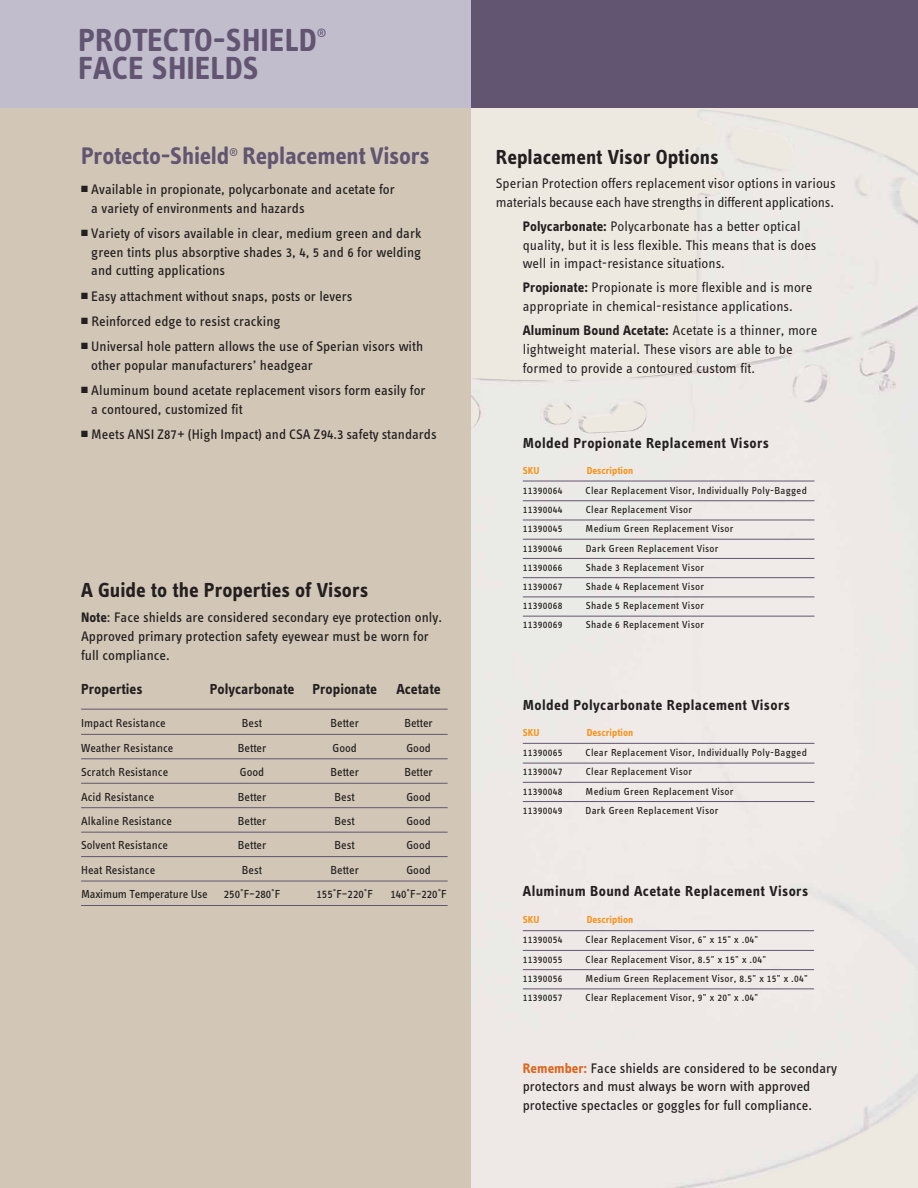
<style>
.page{position:relative;width:918px;height:1188px;background:#fff}
.page>*{position:absolute;margin:0;border:0;box-sizing:border-box;transform-origin:0 0}
.t1{font:33px "Info Text Bold Tf";color:#625572}
.t2{font:24.75px "Info Text Bold Tf";letter-spacing:-.01em;color:#625572}
.t3{font:21px "Info Text Bold Tf";color:#231f20}
.t4{font:15px "Info Text Bold Tf";letter-spacing:.025em;color:#231f20}
.t5{font:15px "Info Text Bold Tf";color:#231f20}
.t6{font:14.25px/18.8px "Info Text Book Tf";color:#231f20}
.t7{font:14.25px/18.8px "Info Text Regular Tf";color:#231f20}
.t8{font:12.6px "Info Text Regular Tf";color:#625572}
.t9{font:12px "Info Text Book Tf";color:#231f20}
.t10{font:10.5px "Info Text Book Tf";letter-spacing:.025em;color:#231f20}
.t11{font:10.5px "Info Text Bold Tf";color:#f7931d}
.s1{font-family:"Info Text Bold Tf"}
.s2{font-family:"Info Text Bold Tf";color:#dc651d}
</style>
<div class="page">
<div style="left:0;top:101px;width:471px;height:1087px;background:#d2c7b6"></div>
<hr style="left:523px;top:930px;width:291px;height:1px;background:#625572">
<hr style="left:523px;top:950px;width:291px;height:1px;background:#625572">
<hr style="left:523px;top:969px;width:291px;height:1px;background:#625572">
<hr style="left:523px;top:989px;width:291px;height:1px;background:#625572">
<hr style="left:523px;top:481px;width:291px;height:1px;background:#625572">
<hr style="left:523px;top:500px;width:291px;height:1px;background:#625572">
<hr style="left:523px;top:520px;width:291px;height:1px;background:#625572">
<hr style="left:523px;top:539px;width:291px;height:1px;background:#625572">
<hr style="left:523px;top:558px;width:291px;height:1px;background:#625572">
<hr style="left:523px;top:577px;width:291px;height:1px;background:#625572">
<hr style="left:523px;top:597px;width:291px;height:1px;background:#625572">
<hr style="left:523px;top:616px;width:291px;height:1px;background:#625572">
<hr style="left:523px;top:743px;width:291px;height:1px;background:#625572">
<hr style="left:523px;top:763px;width:291px;height:1px;background:#625572">
<hr style="left:523px;top:782px;width:291px;height:1px;background:#625572">
<hr style="left:523px;top:801px;width:291px;height:1px;background:#625572">
<hr style="left:81px;top:709px;width:367px;height:1px;background:#625572">
<hr style="left:81px;top:734px;width:367px;height:1px;background:#625572">
<hr style="left:81px;top:758px;width:367px;height:1px;background:#625572">
<hr style="left:81px;top:783px;width:367px;height:1px;background:#625572">
<hr style="left:81px;top:807px;width:367px;height:1px;background:#625572">
<hr style="left:81px;top:832px;width:367px;height:1px;background:#625572">
<hr style="left:81px;top:856px;width:367px;height:1px;background:#625572">
<hr style="left:81px;top:881px;width:367px;height:1px;background:#625572">
<hr style="left:81px;top:905px;width:367px;height:1px;background:#625572">
<div style="left:459px;top:0;width:459px;height:108px;background:#625572"></div>
<div style="left:0;top:0;width:470px;height:108px;background:#c2bdcd"></div>
<h1 class="t1" style="left:78px;top:27px;width:240px">PROTECTO-SHIELD</h1>
<p class="t8" style="left:317px;top:28px;width:11px">®</p>
<h1 class="t1" style="left:78px;top:56px;width:182px">FACE SHIELDS</h1>
<h2 class="t2" style="left:81px;top:147px;width:350px">Protecto-Shield<sup>®</sup> Replacement Visors</h2>
<p class="t6" style="left:91px;top:181px;width:305px;text-indent:-10px">■ Available in propionate, polycarbonate and acetate for a variety of environments and hazards</p>
<p class="t6" style="left:91px;top:225px;width:332px;text-align:justify;text-indent:-10px">■ Variety of visors available in clear, medium green and dark green tints plus absorptive shades 3, 4, 5 and 6 for welding and cutting applications</p>
<p class="t6" style="left:81px;top:288px;width:273px">■ Easy attachment without snaps, posts or levers</p>
<p class="t6" style="left:81px;top:313px;width:201px">■ Reinforced edge to resist cracking</p>
<p class="t6" style="left:91px;top:338px;width:333px;text-indent:-10px">■ Universal hole pattern allows the use of Sperian visors with other popular manufacturers’ headgear</p>
<p class="t6" style="left:91px;top:382px;width:336px;text-indent:-10px">■ Aluminum bound acetate replacement visors form easily for a contoured, customized fit</p>
<p class="t6" style="left:81px;top:426px;width:357px">■ Meets ANSI Z87+ (High Impact) and CSA Z94.3 safety standards</p>
<h3 class="t3" style="left:81px;top:582px;width:289px">A Guide to the Properties of Visors</h3>
<p class="t6" style="left:81px;top:609px;width:363px"><span class="s1">Note</span>: Face shields are considered secondary eye protection only.<br>Approved primary protection safety eyewear must be worn for full compliance.</p>
<p class="t5" style="left:81px;top:684px;width:63px">Properties</p>
<p class="t5" style="left:210px;top:684px;width:169px">Polycarbonate Propionate</p>
<p class="t5" style="left:396px;top:684px;width:46px">Acetate</p>
<p class="t9" style="left:81px;top:719px;width:86px">Impact Resistance</p>
<p class="t9" style="left:242px;top:719px;width:22px">Best</p>
<p class="t9" style="left:331px;top:719px;width:30px">Better</p>
<p class="t9" style="left:404px;top:719px;width:30px">Better</p>
<p class="t9" style="left:81px;top:743px;width:94px">Weather Resistance</p>
<p class="t9" style="left:238px;top:743px;width:30px">Better</p>
<p class="t9" style="left:333px;top:743px;width:26px">Good</p>
<p class="t9" style="left:406px;top:743px;width:26px">Good</p>
<p class="t9" style="left:81px;top:768px;width:89px">Scratch Resistance</p>
<p class="t9" style="left:240px;top:768px;width:26px">Good</p>
<p class="t9" style="left:331px;top:768px;width:30px">Better</p>
<p class="t9" style="left:404px;top:768px;width:30px">Better</p>
<p class="t9" style="left:81px;top:792px;width:75px">Acid Resistance</p>
<p class="t9" style="left:238px;top:792px;width:30px">Better</p>
<p class="t9" style="left:335px;top:792px;width:22px">Best</p>
<p class="t9" style="left:406px;top:792px;width:26px">Good</p>
<p class="t9" style="left:81px;top:817px;width:92px">Alkaline Resistance</p>
<p class="t9" style="left:238px;top:817px;width:30px">Better</p>
<p class="t9" style="left:335px;top:817px;width:22px">Best</p>
<p class="t9" style="left:406px;top:817px;width:26px">Good</p>
<p class="t9" style="left:81px;top:841px;width:88px">Solvent Resistance</p>
<p class="t9" style="left:238px;top:841px;width:30px">Better</p>
<p class="t9" style="left:335px;top:841px;width:22px">Best</p>
<p class="t9" style="left:406px;top:841px;width:26px">Good</p>
<p class="t9" style="left:81px;top:865px;width:76px">Heat Resistance</p>
<p class="t9" style="left:242px;top:865px;width:22px">Best</p>
<p class="t9" style="left:331px;top:865px;width:30px">Better</p>
<p class="t9" style="left:406px;top:865px;width:26px">Good</p>
<p class="t9" style="left:81px;top:890px;width:128px">Maximum Temperature Use</p>
<p class="t9" style="left:224px;top:890px;width:58px">250˚F–280˚F</p>
<p class="t9" style="left:317px;top:890px;width:58px">155˚F–220˚F</p>
<p class="t9" style="left:390px;top:890px;width:58px">140˚F–220˚F</p>
<h3 class="t3" style="left:496px;top:149px;width:224px">Replacement Visor Options</h3>
<p class="t7" style="left:496px;top:175px;width:341px">Sperian Protection offers replacement visor options in various materials because each have strengths in different applications.</p>
<p class="t7" style="left:523px;top:218px;width:295px"><span class="s1">Polycarbonate:</span> Polycarbonate has a better optical quality, but it is less flexible. This means that is does well in impact-resistance situations.</p>
<p class="t7" style="left:523px;top:279px;width:291px"><span class="s1">Propionate:</span> Propionate is more flexible and is more appropriate in chemical-resistance applications.</p>
<p class="t7" style="left:523px;top:322px;width:296px"><span class="s1">Aluminum Bound Acetate:</span> Acetate is a thinner, more lightweight material. These visors are able to be formed to provide a contoured custom fit.</p>
<p class="t4" style="left:523px;top:437px;width:248px">Molded Propionate Replacement Visors</p>
<p class="t11" style="left:523px;top:466px;width:18px">SKU</p>
<p class="t11" style="left:587px;top:466px;width:48px">Description</p>
<p class="t10" style="left:523px;top:486px;width:41px">11390064</p>
<p class="t10" style="left:586px;top:486px;width:223px">Clear Replacement Visor, Individually Poly-Bagged</p>
<p class="t10" style="left:523px;top:506px;width:41px">11390044</p>
<p class="t10" style="left:586px;top:506px;width:108px">Clear Replacement Visor</p>
<p class="t10" style="left:523px;top:525px;width:41px">11390045</p>
<p class="t10" style="left:586px;top:525px;width:149px">Medium Green Replacement Visor</p>
<p class="t10" style="left:523px;top:544px;width:41px">11390046</p>
<p class="t10" style="left:586px;top:544px;width:134px">Dark Green Replacement Visor</p>
<p class="t10" style="left:523px;top:563px;width:41px">11390066</p>
<p class="t10" style="left:586px;top:563px;width:120px">Shade 3 Replacement Visor</p>
<p class="t10" style="left:523px;top:583px;width:41px">11390067</p>
<p class="t10" style="left:586px;top:583px;width:120px">Shade 4 Replacement Visor</p>
<p class="t10" style="left:523px;top:602px;width:41px">11390068</p>
<p class="t10" style="left:586px;top:602px;width:120px">Shade 5 Replacement Visor</p>
<p class="t10" style="left:523px;top:621px;width:41px">11390069</p>
<p class="t10" style="left:586px;top:621px;width:120px">Shade 6 Replacement Visor</p>
<p class="t4" style="left:523px;top:700px;width:269px">Molded Polycarbonate Replacement Visors</p>
<p class="t11" style="left:523px;top:728px;width:18px">SKU</p>
<p class="t11" style="left:587px;top:728px;width:48px">Description</p>
<p class="t10" style="left:523px;top:749px;width:41px">11390065</p>
<p class="t10" style="left:586px;top:749px;width:223px">Clear Replacement Visor, Individually Poly-Bagged</p>
<p class="t10" style="left:523px;top:768px;width:41px">11390047</p>
<p class="t10" style="left:586px;top:768px;width:108px">Clear Replacement Visor</p>
<p class="t10" style="left:523px;top:787px;width:41px">11390048</p>
<p class="t10" style="left:586px;top:787px;width:149px">Medium Green Replacement Visor</p>
<p class="t10" style="left:523px;top:806px;width:41px">11390049</p>
<p class="t10" style="left:586px;top:806px;width:134px">Dark Green Replacement Visor</p>
<p class="t4" style="left:523px;top:886px;width:287px">Aluminum Bound Acetate Replacement Visors</p>
<p class="t11" style="left:523px;top:916px;width:18px">SKU</p>
<p class="t11" style="left:587px;top:916px;width:48px">Description</p>
<p class="t10" style="left:523px;top:936px;width:41px">11390054</p>
<p class="t10" style="left:586px;top:936px;width:174px">Clear Replacement Visor, 6" x 15" x .04"</p>
<p class="t10" style="left:523px;top:955px;width:41px">11390055</p>
<p class="t10" style="left:586px;top:955px;width:182px">Clear Replacement Visor, 8.5" x 15" x .04"</p>
<p class="t10" style="left:523px;top:975px;width:41px">11390056</p>
<p class="t10" style="left:586px;top:975px;width:224px">Medium Green Replacement Visor, 8.5" x 15" x .04"</p>
<p class="t10" style="left:523px;top:994px;width:41px">11390057</p>
<p class="t10" style="left:586px;top:994px;width:174px">Clear Replacement Visor, 9" x 20" x .04"</p>
<p class="t6" style="left:523px;top:1060px;width:316px"><span class="s2">Remember:</span> Face shields are considered to be secondary protectors and must always be worn with approved protective spectacles or goggles for full compliance.</p>
</div>
